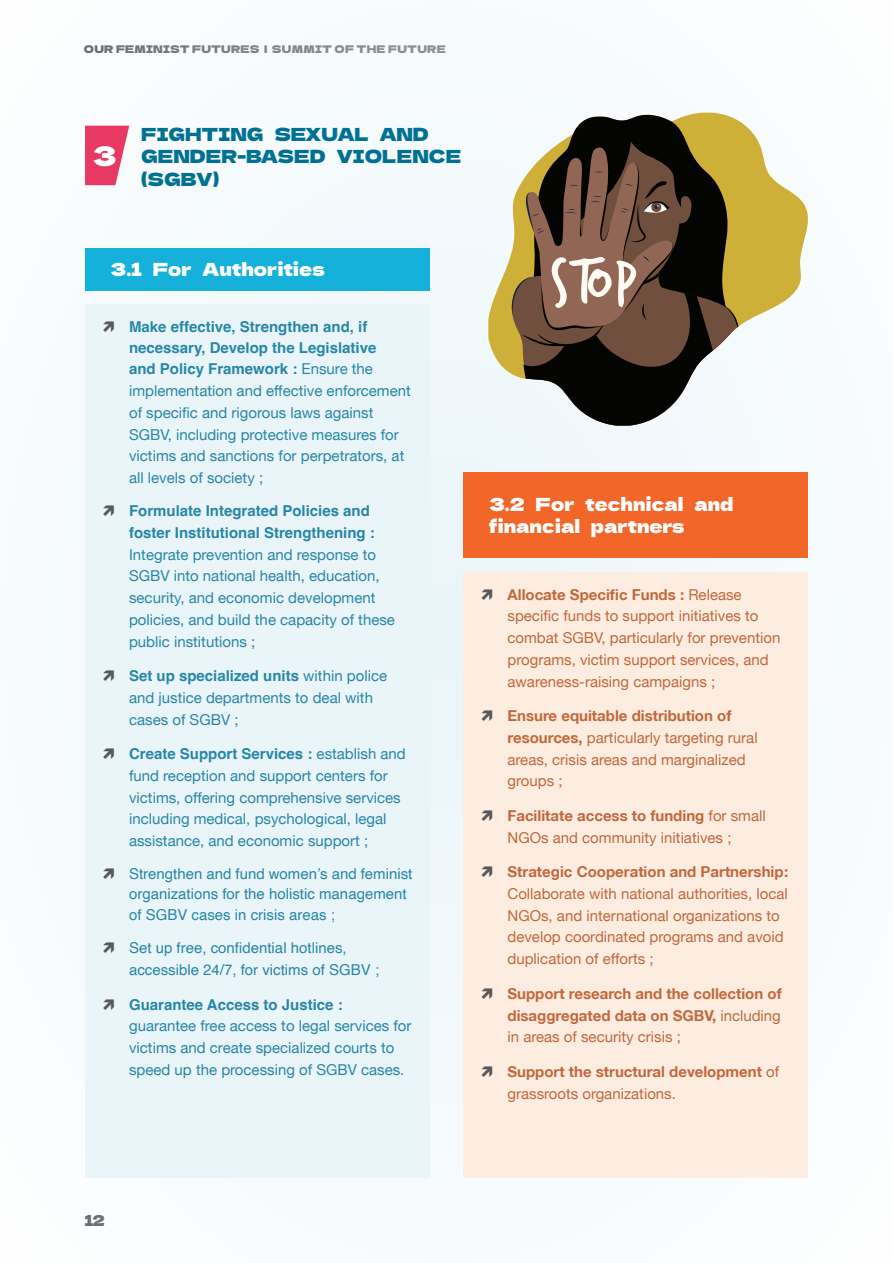
<style>
.page{position:relative;width:893px;height:1263px;background:#f8fbfd}
.page>*{position:absolute;margin:0;border:0;box-sizing:border-box;transform-origin:0 0}
.t1{font:66.6px "Verveine";color:#fefbf5}
.titre_2{font:27px "Dela Gothic One";color:#fff}
.titre_2-2{font:18px/22.5px "Dela Gothic One";color:#fff}
.titre_2-3{font:18px/22.5px "Dela Gothic One";color:#007193}
.t2{font:15px/21.8px "Helvetica Neue LT";color:#2787a6}
.t3{font:15px/21.8px "Helvetica Neue LT";color:#c2683b}
.t4{font:15px/20.2px "Helvetica";color:#2787a6}
.t5{font:700 15px/21.8px "Helvetica Neue LT";color:#c2683b;text-align:justify}
.t6{font:700 15px/20.2px "Helvetica";color:#2787a6}
.t7{font:15px "Dela Gothic One";color:#57585a}
.t8{font:10.5px "Dela Gothic One";letter-spacing:.02em;color:#57585a}
.s1{font-family:"Helvetica";font-weight:700}
.s2{font-weight:700}
.s3{font-weight:400}
</style>
<div class="page">
<div style="left:85px;top:304px;width:344px;height:874px;background:#eaf5fa"></div>
<div style="left:463px;top:572px;width:345px;height:606px;background:#fdede1"></div>
<div style="left:85px;top:248px;width:344px;height:42px;background:#16b1da"></div>
<div style="left:463px;top:472px;width:345px;height:86px;background:#f26629"></div>
<svg style="left:85px;top:126px;width:44px;height:59px;background:#ea557b"></svg>
<svg style="left:488px;top:123px;width:320px;height:250px"></svg>
<svg style="left:781px;top:167px;width:27px;height:22px"></svg>
<svg style="left:510px;top:113px;width:232px;height:313px"></svg>
<p class="t8" style="left:84px;top:41px;width:363px">OUR FEMINIST FUTURES | SUMMIT OF THE FUTURE</p>
<p class="titre_2" style="left:93px;top:135px;width:25px">3</p>
<p class="titre_2-3" style="left:141px;top:122px;width:322px">FIGHTING SEXUAL AND<br>GENDER-BASED VIOLENCE (SGBV)</p>
<p class="titre_2-2" style="left:111px;top:257px;width:216px">3.1 For Authorities</p>
<p class="t6" style="left:129px;top:319px;width:249px">Make effective, Strengthen and, if necessary, Develop the Legislative</p>
<p class="t2" style="left:129px;top:358px;width:283px"><span class="s1">and Policy Framework :</span> Ensure the implementation and effective enforcement of specific and rigorous laws against SGBV, including protective measures for victims and sanctions for perpetrators, at all levels of society ;</p>
<p class="t2" style="left:129px;top:500px;width:267px"><span class="s1">Formulate Integrated Policies and foster Institutional Strengthening :<br></span>Integrate prevention and response to SGBV into national health, education, security, and economic development policies, and build the capacity of these public institutions ;</p>
<p class="t2" style="left:129px;top:665px;width:260px"><span class="s1">Set up specialized units</span> within police and justice departments to deal with cases of SGBV ;</p>
<p class="t2" style="left:129px;top:743px;width:278px"><span class="s1">Create Support Services :</span> establish and fund reception and support centers for victims, offering comprehensive services including medical, psychological, legal assistance, and economic support ;</p>
<p class="t4" style="left:129px;top:864px;width:285px">Strengthen and fund women’s and feminist organizations for the holistic management of SGBV cases in crisis areas ;</p>
<p class="t4" style="left:129px;top:936px;width:252px;line-height:22.5px">Set up free, confidential hotlines, accessible 24/7, for victims of SGBV ;</p>
<p class="t2" style="left:129px;top:993px;width:284px"><span class="s1">Guarantee Access to Justice : </span>guarantee free access to legal services for victims and create specialized courts to speed up the processing of SGBV cases.</p>
<p class="t1" style="left:549px;top:236px;width:90px">STOP</p>
<p class="titre_2-2" style="left:489px;top:492px;width:246px">3.2 For technical and financial partners</p>
<p class="t3" style="left:507px;top:583px;width:274px"><span class="s2">Allocate Specific Funds :</span> Release specific funds to support initiatives to combat SGBV, particularly for prevention programs, victim support services, and awareness-raising campaigns ;</p>
<p class="t3" style="left:507px;top:705px;width:252px"><span class="s2">Ensure equitable distribution of resources,</span> particularly targeting rural areas, crisis areas and marginalized groups ;</p>
<p class="t3" style="left:507px;top:804px;width:260px"><span class="s2">Facilitate access to funding</span> for small<br>NGOs and community initiatives ;</p>
<p class="t3" style="left:507px;top:861px;width:282px"><span class="s2">Strategic Cooperation and Partnership:<br></span>Collaborate with national authorities, local NGOs, and international organizations to develop coordinated programs and avoid duplication of efforts ;</p>
<p class="t5" style="left:507px;top:982px;width:276px">Support research and the collection of disaggregated data on SGBV, <span class="s3">including in areas of security crisis ;</span></p>
<p class="t5" style="left:507px;top:1060px;width:273px">Support the structural development <span class="s3">of grassroots organizations.</span></p>
<p class="t7" style="left:84px;top:1209px;width:22px">12</p>
</div>
